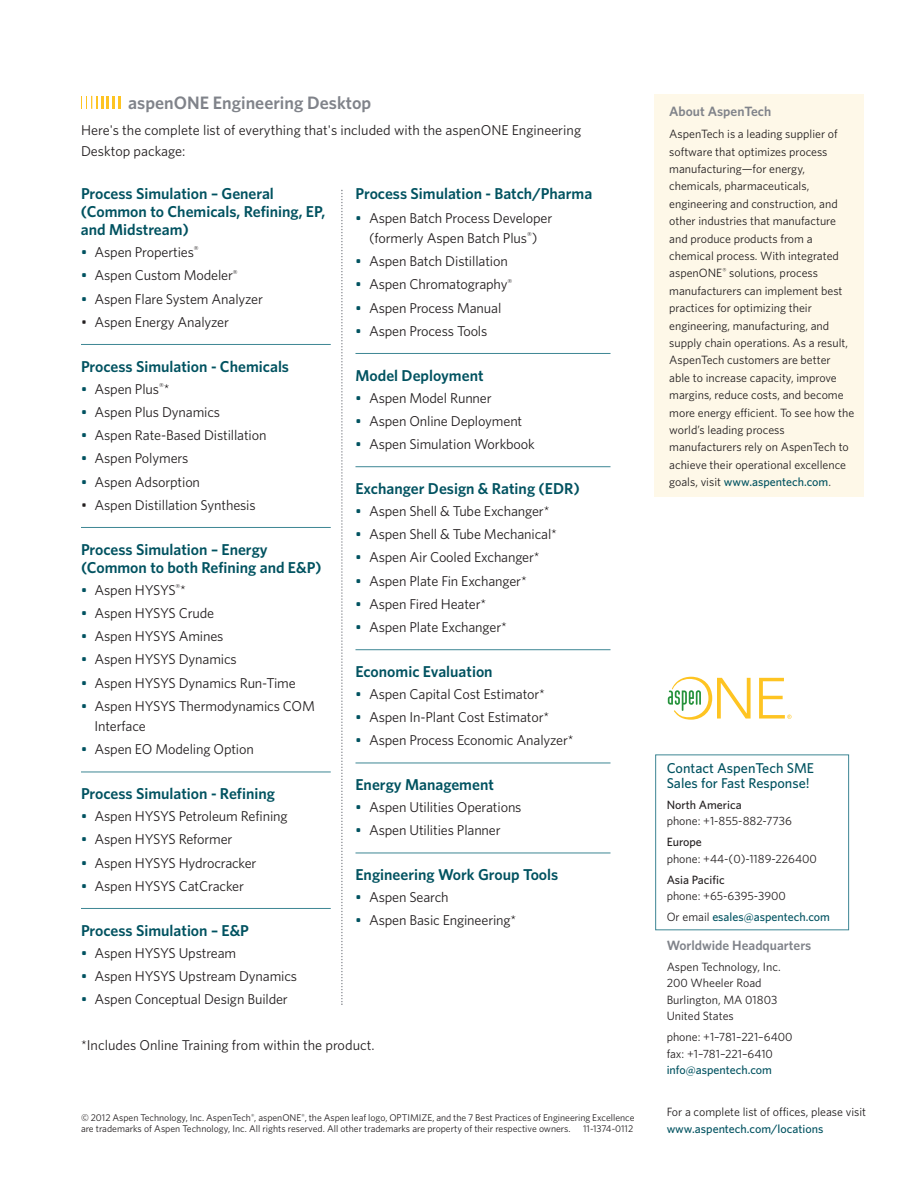
<style>
.page{position:relative;width:918px;height:1188px;background:#fff}
.page>*{position:absolute;margin:0;border:0;box-sizing:border-box;transform-origin:0 0}
.t1{font:600 18px "Whitney";color:#80838a}
.t2{font:600 15.75px/18px "Whitney";color:#005260}
.t3{font:14.25px/20.2px "Whitney";letter-spacing:-.01em;color:#231f20}
.t4{font:500 14.25px/15px "Whitney";color:#005260}
.t5{font:600 13.5px "Whitney";color:#80838a}
.t6{font:12px/17.4px "Whitney";color:#231f20}
.t7{font:500 12px "Whitney";color:#005260}
.t8{font:500 12px "Whitney";color:#231f20}
.t9{font:9.75px/11.7px "Whitney";color:#231f20}
.s1{font-weight:500;color:#005260}
</style>
<div class="page">
<svg style="left:668px;top:677px;width:83px;height:43px"></svg>
<svg style="left:759px;top:678px;width:33px;height:41px"></svg>
<hr style="left:81px;top:344px;width:250px;height:1px;background:#3d8694">
<hr style="left:81px;top:527px;width:250px;height:1px;background:#3d8694">
<hr style="left:81px;top:772px;width:250px;height:1px;background:#3d8694">
<hr style="left:81px;top:908px;width:250px;height:1px;background:#3d8694">
<svg style="left:81px;top:96px;width:40px;height:13px"></svg>
<hr style="left:356px;top:353px;width:254px;height:1px;background:#3d8694">
<hr style="left:356px;top:466px;width:254px;height:1px;background:#3d8694">
<hr style="left:356px;top:649px;width:254px;height:1px;background:#3d8694">
<hr style="left:356px;top:763px;width:254px;height:1px;background:#3d8694">
<hr style="left:356px;top:853px;width:254px;height:1px;background:#3d8694">
<svg style="left:341px;top:190px;width:2px;height:815px"></svg>
<div style="left:655px;top:94px;width:209px;height:403px;background:#fef8e8"></div>
<div style="left:655px;top:754px;width:194px;height:176px;border:1px solid #3d8694"></div>
<p class="t1" style="left:128px;top:92px;width:245px">aspenONE Engineering Desktop</p>
<p class="t3" style="left:81px;top:120px;width:502px;line-height:21px">Here's the complete list of everything that's included with the aspenONE Engineering<br>Desktop package:</p>
<p class="t2" style="left:356px;top:185px;width:238px">Process Simulation - Batch/Pharma</p>
<p class="t3" style="left:356px;top:208px;width:198px;text-align:center"><span class="s1">•</span> Aspen Batch Process Developer (formerly Aspen Batch Plus<sup>®</sup>)</p>
<p class="t3" style="left:356px;top:251px;width:154px"><span class="s1">•</span> Aspen Batch Distillation</p>
<p class="t3" style="left:356px;top:274px;width:158px"><span class="s1">•</span> Aspen Chromatography<sup>®</sup></p>
<p class="t3" style="left:356px;top:298px;width:147px"><span class="s1">•</span> Aspen Process Manual</p>
<p class="t3" style="left:356px;top:321px;width:133px"><span class="s1">•</span> Aspen Process Tools</p>
<p class="t2" style="left:356px;top:366px;width:130px">Model Deployment</p>
<p class="t3" style="left:356px;top:388px;width:138px"><span class="s1">•</span> Aspen Model Runner</p>
<p class="t3" style="left:356px;top:411px;width:168px"><span class="s1">•</span> Aspen Online Deployment</p>
<p class="t3" style="left:356px;top:434px;width:181px"><span class="s1">•</span> Aspen Simulation Workbook</p>
<p class="t2" style="left:356px;top:480px;width:226px">Exchanger Design &amp; Rating (EDR)</p>
<p class="t3" style="left:356px;top:501px;width:196px"><span class="s1">•</span> Aspen Shell &amp; Tube Exchanger*</p>
<p class="t3" style="left:356px;top:524px;width:203px"><span class="s1">•</span> Aspen Shell &amp; Tube Mechanical*</p>
<p class="t3" style="left:356px;top:547px;width:186px"><span class="s1">•</span> Aspen Air Cooled Exchanger*</p>
<p class="t3" style="left:356px;top:571px;width:173px"><span class="s1">•</span> Aspen Plate Fin Exchanger*</p>
<p class="t3" style="left:356px;top:594px;width:132px"><span class="s1">•</span> Aspen Fired Heater*</p>
<p class="t3" style="left:356px;top:617px;width:153px"><span class="s1">•</span> Aspen Plate Exchanger*</p>
<p class="t2" style="left:356px;top:663px;width:139px">Economic Evaluation</p>
<p class="t3" style="left:356px;top:684px;width:191px"><span class="s1">•</span> Aspen Capital Cost Estimator*</p>
<p class="t3" style="left:356px;top:707px;width:195px"><span class="s1">•</span> Aspen In-Plant Cost Estimator*</p>
<p class="t3" style="left:356px;top:730px;width:220px"><span class="s1">•</span> Aspen Process Economic Analyzer*</p>
<p class="t2" style="left:356px;top:776px;width:140px">Energy Management</p>
<p class="t3" style="left:356px;top:797px;width:168px"><span class="s1">•</span> Aspen Utilities Operations</p>
<p class="t3" style="left:356px;top:820px;width:147px"><span class="s1">•</span> Aspen Utilities Planner</p>
<p class="t2" style="left:356px;top:866px;width:204px">Engineering Work Group Tools</p>
<p class="t3" style="left:356px;top:887px;width:95px"><span class="s1">•</span> Aspen Search</p>
<p class="t3" style="left:356px;top:910px;width:162px"><span class="s1">•</span> Aspen Basic Engineering*</p>
<p class="t2" style="left:81px;top:185px;width:246px">Process Simulation – General (Common to Chemicals, Refining, EP, and Midstream)</p>
<p class="t3" style="left:81px;top:242px;width:119px"><span class="s1">•</span> Aspen Properties<sup>®</sup></p>
<p class="t3" style="left:81px;top:265px;width:158px"><span class="s1">•</span> Aspen Custom Modeler<sup>®</sup></p>
<p class="t3" style="left:81px;top:289px;width:184px"><span class="s1">•</span> Aspen Flare System Analyzer</p>
<p class="t3" style="left:81px;top:312px;width:150px">• Aspen Energy Analyzer</p>
<p class="t2" style="left:81px;top:357px;width:210px">Process Simulation - Chemicals</p>
<p class="t3" style="left:81px;top:379px;width:90px"><span class="s1">•</span> Aspen Plus<sup>®</sup>*</p>
<p class="t3" style="left:81px;top:402px;width:141px"><span class="s1">•</span> Aspen Plus Dynamics</p>
<p class="t3" style="left:81px;top:425px;width:187px"><span class="s1">•</span> Aspen Rate-Based Distillation</p>
<p class="t3" style="left:81px;top:448px;width:109px"><span class="s1">•</span> Aspen Polymers</p>
<p class="t3" style="left:81px;top:472px;width:121px"><span class="s1">•</span> Aspen Adsorption</p>
<p class="t3" style="left:81px;top:495px;width:176px">• Aspen Distillation Synthesis</p>
<p class="t2" style="left:81px;top:540px;width:242px">Process Simulation – Energy (Common to both Refining and E&amp;P)</p>
<p class="t3" style="left:81px;top:580px;width:107px"><span class="s1">•</span> Aspen HYSYS<sup>®</sup>*</p>
<p class="t3" style="left:81px;top:603px;width:135px"><span class="s1">•</span> Aspen HYSYS Crude</p>
<p class="t3" style="left:81px;top:626px;width:144px"><span class="s1">•</span> Aspen HYSYS Amines</p>
<p class="t3" style="left:81px;top:649px;width:157px"><span class="s1">•</span> Aspen HYSYS Dynamics</p>
<p class="t3" style="left:81px;top:673px;width:216px"><span class="s1">•</span> Aspen HYSYS Dynamics Run-Time</p>
<p class="t3" style="left:95px;top:696px;width:222px;text-indent:-14px"><span class="s1">•</span> Aspen HYSYS Thermodynamics COM<br>Interface</p>
<p class="t3" style="left:81px;top:739px;width:174px"><span class="s1">•</span> Aspen EO Modeling Option</p>
<p class="t2" style="left:81px;top:785px;width:195px">Process Simulation - Refining</p>
<p class="t3" style="left:81px;top:806px;width:208px"><span class="s1">•</span> Aspen HYSYS Petroleum Refining</p>
<p class="t3" style="left:81px;top:829px;width:153px"><span class="s1">•</span> Aspen HYSYS Reformer</p>
<p class="t3" style="left:81px;top:853px;width:177px"><span class="s1">•</span> Aspen HYSYS Hydrocracker</p>
<p class="t3" style="left:81px;top:876px;width:164px"><span class="s1">•</span> Aspen HYSYS CatCracker</p>
<p class="t2" style="left:81px;top:921px;width:170px">Process Simulation – E&amp;P</p>
<p class="t3" style="left:81px;top:943px;width:157px"><span class="s1">•</span> Aspen HYSYS Upstream</p>
<p class="t3" style="left:81px;top:966px;width:218px"><span class="s1">•</span> Aspen HYSYS Upstream Dynamics</p>
<p class="t3" style="left:81px;top:989px;width:208px"><span class="s1">•</span> Aspen Conceptual Design Builder</p>
<p class="t3" style="left:81px;top:1035px;width:295px">*Includes Online Training from within the product.</p>
<p class="t9" style="left:81px;top:1112px;width:555px">© 2012 Aspen Technology, Inc. AspenTech<sup>®</sup>, aspenONE<sup>®</sup>, the Aspen leaf logo, OPTIMIZE, and the 7 Best Practices of Engineering Excellence are trademarks of Aspen Technology, Inc. All rights reserved. All other trademarks are property of their respective owners.</p>
<p class="t9" style="left:583px;top:1123px;width:52px">11-1374-0112</p>
<p class="t5" style="left:669px;top:104px;width:103px">About AspenTech</p>
<p class="t6" style="left:669px;top:125px;width:187px">AspenTech is a leading supplier of software that optimizes process manufacturing—for energy, chemicals, pharmaceuticals, engineering and construction, and other industries that manufacture and produce products from a chemical process. With integrated aspenONE<sup>®</sup> solutions, process manufacturers can implement best practices for optimizing their engineering, manufacturing, and supply chain operations. As a result, AspenTech customers are better able to increase capacity, improve margins, reduce costs, and become more energy efficient. To see how the world’s leading process manufacturers rely on AspenTech to achieve their operational excellence goals, visit <span class="s1">www.aspentech.com</span>.</p>
<p class="t4" style="left:667px;top:760px;width:149px">Contact AspenTech SME<br>Sales for Fast Response!</p>
<p class="t8" style="left:667px;top:797px;width:77px">North America</p>
<p class="t6" style="left:667px;top:812px;width:127px">phone: +1-855-882-7736</p>
<p class="t8" style="left:667px;top:835px;width:37px">Europe</p>
<p class="t6" style="left:667px;top:850px;width:152px">phone: +44-(0)-1189-226400</p>
<p class="t8" style="left:667px;top:872px;width:60px">Asia Pacific</p>
<p class="t6" style="left:667px;top:885px;width:165px;line-height:21px">phone: +65-6395-3900<br>Or email <span class="s1">esales@aspentech.com</span></p>
<p class="t5" style="left:667px;top:937px;width:146px">Worldwide Headquarters</p>
<p class="t6" style="left:667px;top:958px;width:115px;line-height:16.5px">Aspen Technology, Inc.<br>200 Wheeler Road<br>Burlington, MA 01803<br>United States</p>
<p class="t6" style="left:667px;top:1029px;width:127px;line-height:16.5px">phone: +1–781–221–6400 fax: +1–781–221–6410</p>
<p class="t7" style="left:667px;top:1063px;width:107px">info@aspentech.com</p>
<p class="t6" style="left:667px;top:1103px;width:201px">For a complete list of offices, please visit</p>
<p class="t7" style="left:667px;top:1121px;width:158px">www.aspentech.com/locations</p>
</div>
